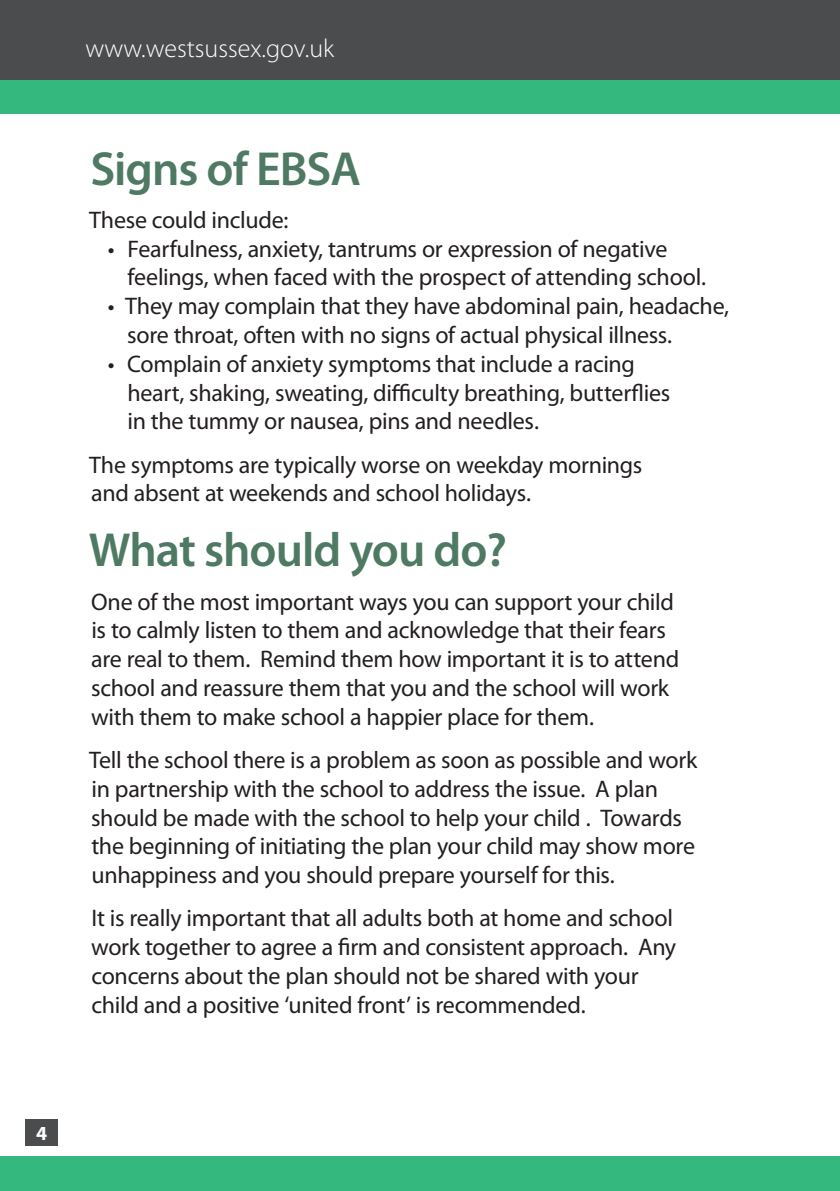
<style>
.page{position:relative;width:840px;height:1191px;background:#fff}
.page>*{position:absolute;margin:0;border:0;box-sizing:border-box;transform-origin:0 0}
.t1{font:600 48px "Myriad Pro";letter-spacing:-.02em;color:#4e7a63}
.t2{font:300 26px "Myriad Pro";color:#fff}
.t3{font:24px/28.8px "Myriad Pro";letter-spacing:-.015em;color:#231f20}
.t4{font:700 20px "Myriad Pro";color:#fff}
</style>
<div class="page">
<div style="left:0;top:79px;width:839px;height:34px;background:#34b87d"></div>
<div style="left:0;top:0;width:839px;height:79px;background:#4b4c4d"></div>
<div style="left:0;top:1157px;width:839px;height:34px;background:#34b87d"></div>
<div style="left:26px;top:1118px;width:32px;height:27px;background:#4b4c4d"></div>
<p class="t2" style="left:85px;top:33px;width:250px">www.westsussex.gov.uk</p>
<h1 class="t1" style="left:90px;top:138px;width:272px">Signs of EBSA</h1>
<p class="t3" style="left:89px;top:205px;width:201px">These could include:</p>
<p class="t3" style="left:127px;top:234px;width:579px;text-indent:-20px">• Fearfulness, anxiety, tantrums or expression of negative feelings, when faced with the prospect of attending school.</p>
<p class="t3" style="left:127px;top:291px;width:603px;text-indent:-19px">• They may complain that they have abdominal pain, headache, sore throat, often with no signs of actual physical illness.</p>
<p class="t3" style="left:127px;top:349px;width:544px;text-indent:-20px">• Complain of anxiety symptoms that include a racing heart, shaking, sweating, difficulty breathing, butterflies in the tummy or nausea, pins and needles.</p>
<p class="t3" style="left:89px;top:450px;width:554px">The symptoms are typically worse on weekday mornings and absent at weekends and school holidays.</p>
<h1 class="t1" style="left:89px;top:519px;width:419px">What should you do?</h1>
<p class="t3" style="left:91px;top:586px;width:589px">One of the most important ways you can support your child is to calmly listen to them and acknowledge that their fears are real to them. Remind them how important it is to attend school and reassure them that you and the school will work with them to make school a happier place for them.</p>
<p class="t3" style="left:89px;top:745px;width:609px">Tell the school there is a problem as soon as possible and work in partnership with the school to address the issue. A plan should be made with the school to help your child . Towards the beginning of initiating the plan your child may show more unhappiness and you should prepare yourself for this.</p>
<p class="t3" style="left:91px;top:903px;width:586px">It is really important that all adults both at home and school work together to agree a firm and consistent approach. Any concerns about the plan should not be shared with your child and a positive ‘united front’ is recommended.</p>
<p class="t4" style="left:36px;top:1119px;width:13px">4</p>
</div>
